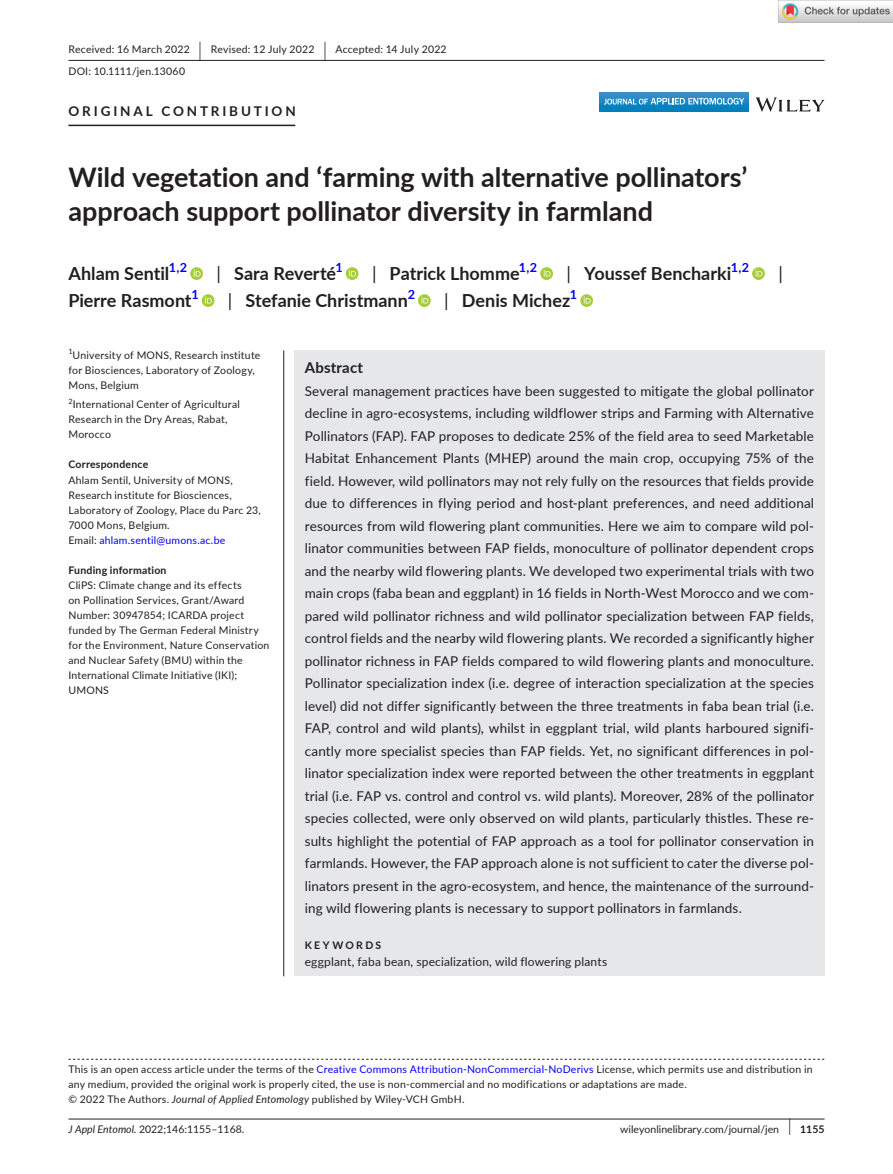
<style>
.page{position:relative;width:893px;height:1174px;background:#fff}
.page>*{position:absolute;margin:0;border:0;box-sizing:border-box;transform-origin:0 0}
.t1{font:700 27px/34.5px "Lato";color:#231f20}
.t2{font:700 18px "Lato";color:#231f20}
.t3{font:18px "Lato";color:#231f20}
.t4{font:700 15px "Lato";letter-spacing:.015em;color:#231f20}
.t5{font:13.5px/22.5px "Lato";letter-spacing:.01em;color:#231f20;text-align:justify}
.t6{font:700 13.5px "Lato";letter-spacing:.21em;color:#231f20}
.t7{font:700 12.6px "Lato";color:#00f}
.t8{font:12px "Lato";letter-spacing:.015em;color:#231f20}
.t9{font:10.5px/15px "Lato";letter-spacing:.02em;color:#231f20}
.t10{font:10.5px "Lato";color:#231f20}
.t11{font:700 10.5px "Lato";letter-spacing:.02em;color:#231f20}
.t12{font:700 10.5px "Lato";letter-spacing:.22em;color:#231f20}
.t13{font:7.35px "Lato";color:#231f20}
.s1{font-size:19.65px}
.s2{font-weight:400}
.s3{color:#00f}
.s4{font-style:italic}
.s5{font-size:17.4px}
.s6{font-weight:700}
</style>
<div class="page">
<hr style="left:68px;top:1118px;width:756px;height:1px;background:#231f20">
<svg style="left:756px;top:97px;width:68px;height:15px"></svg>
<svg style="left:599px;top:93px;width:149px;height:19px;background:#1785c0"></svg>
<svg style="left:604px;top:98px;width:140px;height:7px"></svg>
<hr style="left:68px;top:60px;width:756px;height:1px;background:#231f20">
<hr style="left:68px;top:125px;width:227px;height:1px;background:#231f20">
<svg style="left:190px;top:267px;width:13px;height:13px"></svg>
<svg style="left:194px;top:269px;width:7px;height:7px"></svg>
<svg style="left:346px;top:267px;width:12px;height:13px"></svg>
<svg style="left:349px;top:269px;width:7px;height:7px"></svg>
<svg style="left:540px;top:267px;width:13px;height:13px"></svg>
<svg style="left:544px;top:269px;width:7px;height:7px"></svg>
<svg style="left:752px;top:267px;width:13px;height:13px"></svg>
<svg style="left:755px;top:269px;width:7px;height:7px"></svg>
<svg style="left:202px;top:294px;width:12px;height:13px"></svg>
<svg style="left:205px;top:296px;width:7px;height:7px"></svg>
<svg style="left:418px;top:294px;width:13px;height:13px"></svg>
<svg style="left:421px;top:296px;width:7px;height:7px"></svg>
<svg style="left:580px;top:294px;width:13px;height:13px"></svg>
<svg style="left:584px;top:296px;width:7px;height:7px"></svg>
<div style="left:294px;top:350px;width:530px;height:626px;background:#e6e7e9"></div>
<hr style="left:283px;top:350px;width:1px;height:626px;background:#231f20">
<svg style="left:68px;top:1058px;width:756px;height:1px"></svg>
<img style="left:779px;top:0;width:114px;height:23px">
<p class="t9" style="left:68px;top:38px;width:380px;line-height:21.8px">Received: 16 March 2022 <span class="s1">|</span> Revised: 12 July 2022 <span class="s1">|</span> Accepted: 14 July 2022<br>DOI: 10.1111/jen.13060</p>
<p class="t6" style="left:68px;top:101px;width:229px">ORIGINAL CONTRIBUTION</p>
<h1 class="t1" style="left:68px;top:159px;width:680px">Wild vegetation and ‘farming with alternative pollinators’ approach support pollinator diversity in farmland</h1>
<h2 class="t2" style="left:68px;top:260px;width:102px">Ahlam Sentil</h2>
<p class="t7" style="left:169px;top:258px;width:20px">1,2</p>
<h2 class="t2" style="left:216px;top:260px;width:121px"><span class="s2">|</span> Sara Reverté</h2>
<p class="t7" style="left:335px;top:258px;width:9px">1</p>
<h2 class="t2" style="left:372px;top:260px;width:149px"><span class="s2">|</span> Patrick Lhomme</h2>
<p class="t7" style="left:519px;top:258px;width:20px">1,2</p>
<h2 class="t2" style="left:566px;top:260px;width:166px"><span class="s2">|</span> Youssef Bencharki</h2>
<p class="t7" style="left:731px;top:258px;width:20px">1,2</p>
<h2 class="t3" style="left:778px;top:260px;width:6px">|</h2>
<h2 class="t2" style="left:68px;top:287px;width:125px">Pierre Rasmont</h2>
<p class="t7" style="left:191px;top:285px;width:9px">1</p>
<h2 class="t2" style="left:228px;top:287px;width:181px"><span class="s2">|</span> Stefanie Christmann</h2>
<p class="t7" style="left:408px;top:285px;width:9px">2</p>
<h2 class="t2" style="left:444px;top:287px;width:127px"><span class="s2">|</span> Denis Michez</h2>
<p class="t7" style="left:570px;top:285px;width:9px">1</p>
<p class="t13" style="left:68px;top:346px;width:6px">1</p>
<p class="t9" style="left:68px;top:347px;width:193px;text-indent:4px">University of MONS, Research institute for Biosciences, Laboratory of Zoology,<br>Mons, Belgium</p>
<p class="t13" style="left:68px;top:396px;width:6px">2</p>
<p class="t9" style="left:68px;top:397px;width:173px;text-indent:4px">International Center of Agricultural<br>Research in the Dry Areas, Rabat,<br>Morocco</p>
<p class="t11" style="left:68px;top:457px;width:81px">Correspondence</p>
<p class="t9" style="left:68px;top:472px;width:194px">Ahlam Sentil, University of MONS, Research institute for Biosciences, Laboratory of Zoology, Place du Parc 23, 7000 Mons, Belgium.<br>Email: <span class="s3">ahlam.sentil@umons.ac.be</span></p>
<p class="t11" style="left:68px;top:562px;width:100px">Funding information</p>
<p class="t9" style="left:68px;top:577px;width:202px">CliPS: Climate change and its effects<br>on Pollination Services, Grant/Award Number: 30947854; ICARDA project funded by The German Federal Ministry for the Environment, Nature Conservation and Nuclear Safety (BMU) within the International Climate Initiative (IKI); UMONS</p>
<p class="t4" style="left:305px;top:356px;width:60px">Abstract</p>
<p class="t5" style="left:305px;top:379px;width:511px">Several management practices have been suggested to mitigate the global pollinator decline in agro-ecosystems, including wildflower strips and Farming with Alternative Pollinators (FAP). FAP proposes to dedicate 25% of the field area to seed Marketable Habitat Enhancement Plants (MHEP) around the main crop, occupying 75% of the field. However, wild pollinators may not rely fully on the resources that fields provide due to differences in flying period and host-plant preferences, and need additional resources from wild flowering plant communities. Here we aim to compare wild pol&shy;linator communities between FAP fields, monoculture of pollinator dependent crops and the nearby wild flowering plants. We developed two experimental trials with two main crops (faba bean and eggplant) in 16 fields in North-West Morocco and we com&shy;pared wild pollinator richness and wild pollinator specialization between FAP fields, control fields and the nearby wild flowering plants. We recorded a significantly higher pollinator richness in FAP fields compared to wild flowering plants and monoculture.<br>Pollinator specialization index (i.e. degree of interaction specialization at the species level) did not differ significantly between the three treatments in faba bean trial (i.e.<br>FAP, control and wild plants), whilst in eggplant trial, wild plants harboured signifi&shy;cantly more specialist species than FAP fields. Yet, no significant differences in pol&shy;linator specialization index were reported between the other treatments in eggplant trial (i.e. FAP vs. control and control vs. wild plants). Moreover, 28% of the pollinator species collected, were only observed on wild plants, particularly thistles. These re&shy;sults highlight the potential of FAP approach as a tool for pollinator conservation in farmlands. However, the FAP approach alone is not sufficient to cater the diverse pol&shy;linators present in the agro-ecosystem, and hence, the maintenance of the surround&shy;ing wild flowering plants is necessary to support pollinators in farmlands.</p>
<p class="t12" style="left:305px;top:937px;width:78px">KEYWORDS</p>
<p class="t8" style="left:305px;top:952px;width:304px">eggplant, faba bean, specialization, wild flowering plants</p>
<p class="t9" style="left:68px;top:1061px;width:746px">This is an open access article under the terms of the <span class="s3">Creative Commons Attribution-NonCommercial-NoDerivs</span> License, which permits use and distribution in any medium, provided the original work is properly cited, the use is non-commercial and no modifications or adaptations are made.<br>© 2022 The Authors. <span class="s4">Journal of Applied Entomology</span> published by Wiley-VCH GmbH.</p>
<p class="t10" style="left:68px;top:1121px;width:177px"><span class="s4">J Appl Entomol.</span> 2022;146:1155–1168.</p>
<p class="t10" style="left:620px;top:1121px;width:206px">wileyonlinelibrary.com/journal/jen <span class="s5">|</span> <span class="s6">1155</span></p>
</div>
